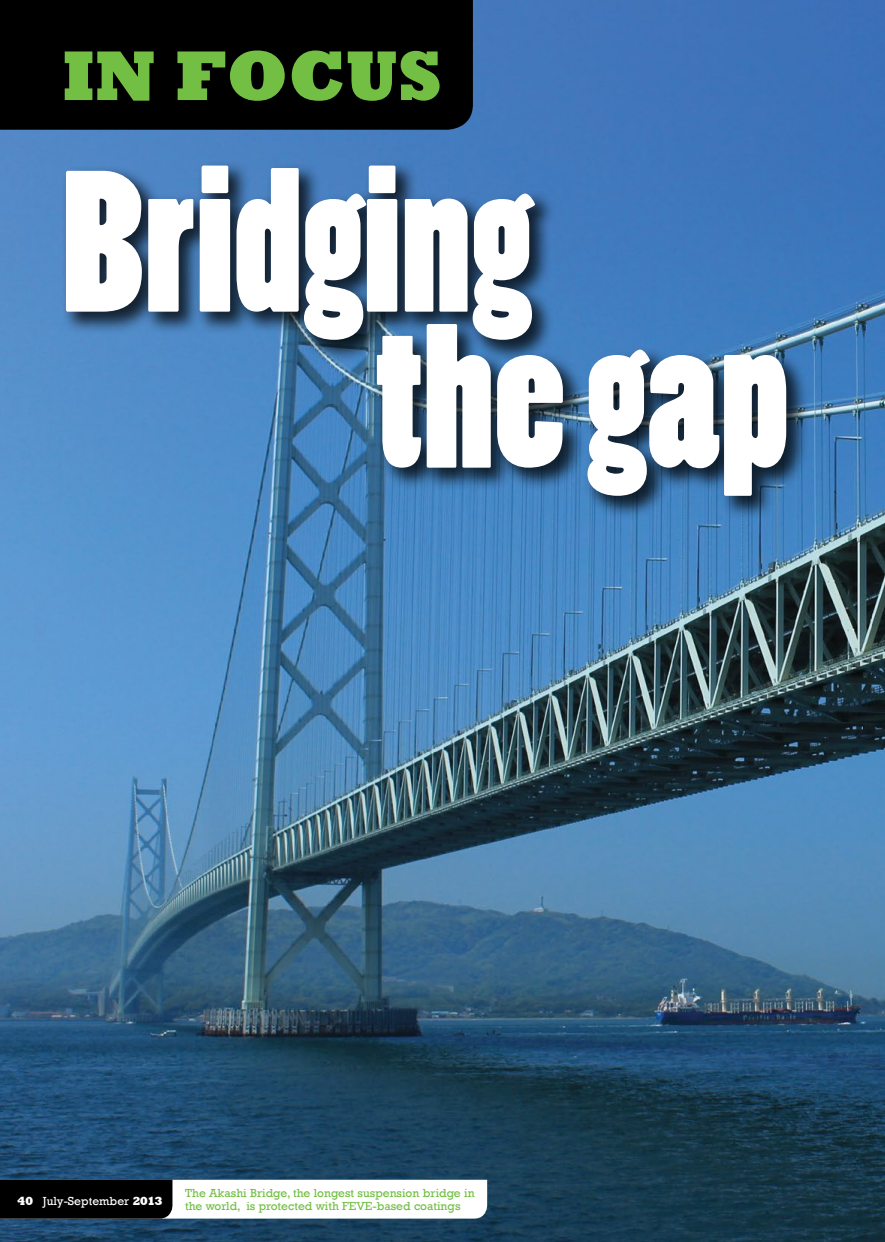
<style>
.page{position:relative;width:885px;height:1242px;background:#fff}
.page>*{position:absolute;margin:0;border:0;box-sizing:border-box;transform-origin:0 0}
.t1{font:187.65px/156px "Poplar Std";color:#fff}
.t2{font:800 71.55px "Rockwell";color:#72bf44}
.t3{font:12px/13.5px "Rockwell";color:#72bf44}
.t4{font:12px "Rockwell";color:#fff}
.s1{font-weight:800}
</style>
<div class="page">
<img style="left:0;top:0;width:884px;height:1242px">
<svg style="left:0;top:1179px;width:487px;height:39px"></svg>
<div style="left:0;top:0;width:473px;height:130px;background:#000"></div>
<div style="left:61px;top:160px;width:496px;height:203px;background:#000;opacity:.75"></div>
<div style="left:372px;top:319px;width:437px;height:200px;background:#000;opacity:.75"></div>
<h2 class="t2" style="left:62px;top:35px;width:382px">IN FOCUS</h2>
<h1 class="t1" style="left:376px;top:173px;width:414px;text-indent:-314px">Bridging<br>the gap</h1>
<p class="t4" style="left:17px;top:1193px;width:147px"><span class="s1">40</span> July-September <span class="s1">2013</span></p>
<p class="t3" style="left:185px;top:1186px;width:291px">The Akashi Bridge, the longest suspension bridge in the world, is protected with FEVE-based coatings</p>
</div>
